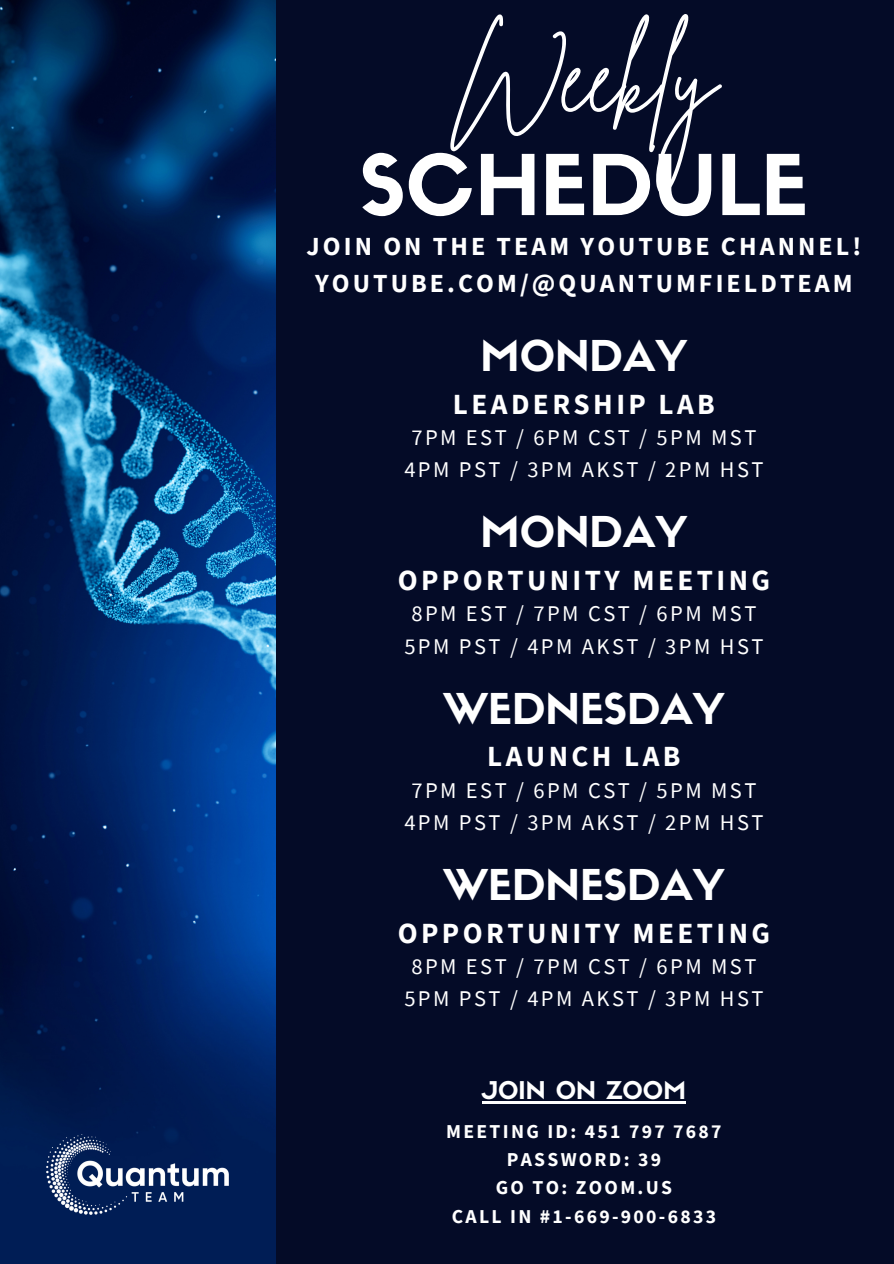
<style>
.page{position:relative;width:894px;height:1264px;background:#fff}
.page>*{position:absolute;margin:0;border:0;box-sizing:border-box;transform-origin:0 0}
.t1{font:97.65px "Brittany Signature";color:#fff}
.t2{font:82.05px "Sifonn Basic";color:#fff}
.t3{font:41.7px "Sifonn Basic";color:#fff}
.t4{font:700 29.1px "Source Sans Pro";letter-spacing:.115em;color:#fff}
.t5{font:700 26.1px/37.2px "Source Sans Pro";letter-spacing:.115em;color:#fff;text-align:center}
.t6{font:24px "Sifonn Basic";color:#fff}
.t7{font:22.5px/32.2px "Source Sans Pro";letter-spacing:.11em;color:#fff;text-align:center}
.t8{font:700 19.65px/28.2px "Source Sans Pro";letter-spacing:.115em;color:#fff;text-align:center}
</style>
<div class="page">
<div style="left:0;top:0;width:893px;height:1263px;background:#040b27"></div>
<img style="left:0;top:0;width:276px;height:1263px">
<img style="left:37px;top:1124px;width:201px;height:100px">
<hr style="left:482px;top:1101px;width:203px;height:2px;background:#fff">
<h6 class="t1" style="left:450px;top:14px;width:268px">Weekly</h6>
<h3 class="t2" style="left:360px;top:153px;width:449px">SCHEDULE</h3>
<h4 class="t5" style="left:306px;top:227px;width:556px">JOIN ON THE TEAM YOUTUBE CHANNEL!<br>YOUTUBE.COM/@QUANTUMFIELDTEAM</h4>
<h4 class="t3" style="left:480px;top:340px;width:208px">MONDAY</h4>
<h6 class="t4" style="left:453px;top:385px;width:263px">LEADERSHIP LAB</h6>
<h3 class="t7" style="left:404px;top:421px;width:360px">7PM EST / 6PM CST / 5PM MST<br>4PM PST / 3PM AKST / 2PM HST</h3>
<h2 class="t3" style="left:480px;top:516px;width:208px">MONDAY</h2>
<p class="t4" style="left:397px;top:561px;width:374px">OPPORTUNITY MEETING</p>
<h1 class="t7" style="left:404px;top:597px;width:360px">8PM EST / 7PM CST / 6PM MST<br>5PM PST / 4PM AKST / 3PM HST</h1>
<h4 class="t3" style="left:443px;top:692px;width:283px">WEDNESDAY</h4>
<h6 class="t4" style="left:487px;top:737px;width:195px">LAUNCH LAB</h6>
<h3 class="t7" style="left:404px;top:773px;width:360px">7PM EST / 6PM CST / 5PM MST<br>4PM PST / 3PM AKST / 2PM HST</h3>
<h4 class="t3" style="left:443px;top:869px;width:283px">WEDNESDAY</h4>
<h5 class="t4" style="left:397px;top:914px;width:374px">OPPORTUNITY MEETING</h5>
<h3 class="t7" style="left:404px;top:950px;width:360px">8PM EST / 7PM CST / 6PM MST<br>5PM PST / 4PM AKST / 3PM HST</h3>
<h6 class="t6" style="left:482px;top:1080px;width:205px">JOIN ON ZOOM</h6>
<p class="t8" style="left:446px;top:1116px;width:277px">MEETING ID: 451 797 7687<br>PASSWORD: 39<br>GO TO: ZOOM.US<br>CALL IN #1-669-900-6833</p>
</div>
